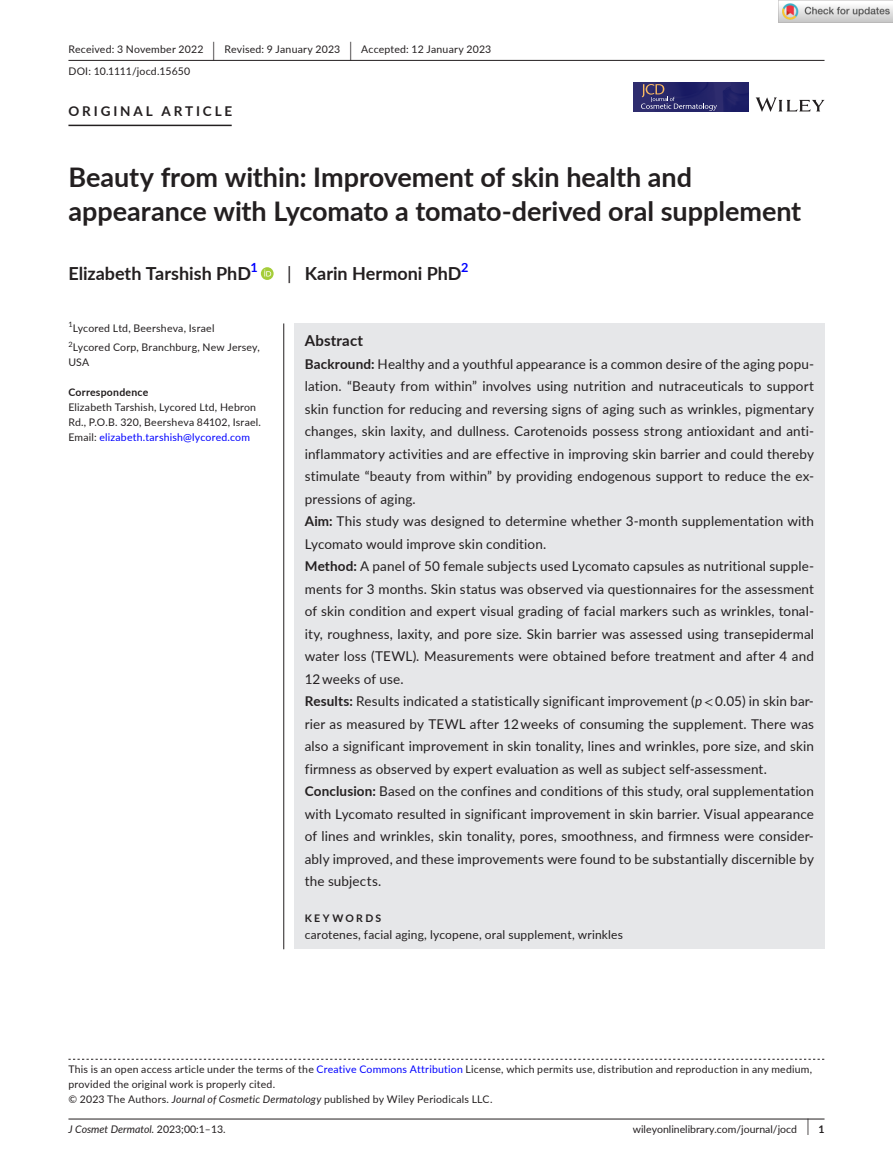
<style>
.page{position:relative;width:893px;height:1174px;background:#fff}
.page>*{position:absolute;margin:0;border:0;box-sizing:border-box;transform-origin:0 0}
.t1{font:700 27px/34.5px "Lato";color:#231f20}
.t2{font:700 18px "Lato";color:#231f20}
.t3{font:700 15px "Lato";letter-spacing:.015em;color:#231f20}
.t4{font:13.5px/22.5px "Lato";letter-spacing:.01em;color:#231f20}
.t5{font:700 13.5px "Lato";letter-spacing:.215em;color:#231f20}
.t6{font:700 12.6px "Lato";color:#00f}
.t7{font:12px "Lato";letter-spacing:.015em;color:#231f20}
.t8{font:10.5px/15px "Lato";letter-spacing:.02em;color:#231f20}
.t9{font:10.5px "Lato";color:#231f20}
.t10{font:italic 10.5px "Lato";color:#231f20}
.t11{font:700 10.5px "Lato";letter-spacing:.02em;color:#231f20}
.t12{font:700 10.5px "Lato";letter-spacing:.22em;color:#231f20}
.t13{font:7.35px "Lato";color:#231f20}
.s1{font-size:19.65px}
.s2{font-weight:400}
.s3{color:#00f}
.s4{font-weight:700}
.s5{font-style:italic}
.s6{font-family:"STIX"}
.s7{font-style:normal}
.s8{font-size:17.4px}
</style>
<div class="page">
<hr style="left:68px;top:1118px;width:756px;height:1px;background:#231f20">
<svg style="left:756px;top:97px;width:68px;height:15px"></svg>
<img style="left:633px;top:82px;width:115px;height:30px">
<svg style="left:641px;top:84px;width:76px;height:27px;background:#3c3a73"></svg>
<hr style="left:68px;top:60px;width:756px;height:1px;background:#231f20">
<hr style="left:68px;top:125px;width:164px;height:1px;background:#231f20">
<svg style="left:261px;top:267px;width:13px;height:13px"></svg>
<svg style="left:264px;top:269px;width:7px;height:7px"></svg>
<svg style="left:68px;top:1058px;width:756px;height:1px"></svg>
<div style="left:294px;top:323px;width:530px;height:626px;background:#e6e7e9"></div>
<hr style="left:283px;top:323px;width:1px;height:626px;background:#231f20">
<img style="left:779px;top:0;width:114px;height:23px">
<p class="t8" style="left:68px;top:38px;width:424px;line-height:21.8px">Received: 3 November 2022 <span class="s1">|</span> Revised: 9 January 2023 <span class="s1">|</span> Accepted: 12 January 2023<br>DOI: 10.1111/jocd.15650</p>
<p class="t5" style="left:68px;top:101px;width:165px">ORIGINAL ARTICLE</p>
<h1 class="t1" style="left:68px;top:159px;width:734px">Beauty from within: Improvement of skin health and appearance with Lycomato a tomato-derived oral supplement</h1>
<h2 class="t2" style="left:68px;top:260px;width:184px">Elizabeth Tarshish PhD</h2>
<p class="t6" style="left:251px;top:258px;width:9px">1</p>
<h2 class="t2" style="left:287px;top:260px;width:176px"><span class="s2">|</span> Karin Hermoni PhD</h2>
<p class="t6" style="left:461px;top:258px;width:9px">2</p>
<p class="t13" style="left:68px;top:319px;width:6px">1</p>
<p class="t8" style="left:73px;top:320px;width:143px">Lycored Ltd, Beersheva, Israel</p>
<p class="t13" style="left:68px;top:339px;width:6px">2</p>
<p class="t8" style="left:68px;top:340px;width:193px;text-indent:4px">Lycored Corp, Branchburg, New Jersey,<br>USA</p>
<p class="t11" style="left:68px;top:385px;width:81px">Correspondence</p>
<p class="t8" style="left:68px;top:400px;width:194px">Elizabeth Tarshish, Lycored Ltd, Hebron<br>Rd., P.O.B. 320, Beersheva 84102, Israel.<br>Email: <span class="s3">elizabeth.tarshish@lycored.com</span></p>
<p class="t3" style="left:305px;top:329px;width:60px">Abstract</p>
<p class="t4" style="left:305px;top:352px;width:511px"><span class="s4">Backround:</span> Healthy and a youthful appearance is a common desire of the aging popu&shy;lation. “Beauty from within” involves using nutrition and nutraceuticals to support skin function for reducing and reversing signs of aging such as wrinkles, pigmentary changes, skin laxity, and dullness. Carotenoids possess strong antioxidant and anti&shy;inflammatory activities and are effective in improving skin barrier and could thereby stimulate “beauty from within” by providing endogenous support to reduce the ex&shy;pressions of aging.<br><span class="s4">Aim:</span> This study was designed to determine whether 3-month supplementation with Lycomato would improve skin condition.<br><span class="s4">Method:</span> A panel of 50 female subjects used Lycomato capsules as nutritional supple&shy;ments for 3 months. Skin status was observed via questionnaires for the assessment of skin condition and expert visual grading of facial markers such as wrinkles, tonal&shy;ity, roughness, laxity, and pore size. Skin barrier was assessed using transepidermal water loss (TEWL). Measurements were obtained before treatment and after 4 and 12 weeks of use.<br><span class="s4">Results:</span> Results indicated a statistically significant improvement (<span class="s5">p</span><span class="s6">&lt;</span> 0.05) in skin bar&shy;rier as measured by TEWL after 12 weeks of consuming the supplement. There was also a significant improvement in skin tonality, lines and wrinkles, pore size, and skin firmness as observed by expert evaluation as well as subject self-assessment.<br><span class="s4">Conclusion:</span> Based on the confines and conditions of this study, oral supplementation with Lycomato resulted in significant improvement in skin barrier. Visual appearance of lines and wrinkles, skin tonality, pores, smoothness, and firmness were consider&shy;ably improved, and these improvements were found to be substantially discernible by the subjects.</p>
<p class="t12" style="left:305px;top:910px;width:78px">KEYWORDS</p>
<p class="t7" style="left:305px;top:925px;width:320px">carotenes, facial aging, lycopene, oral supplement, wrinkles</p>
<p class="t8" style="left:68px;top:1061px;width:745px">This is an open access article under the terms of the <span class="s3">Creative Commons Attribution</span> License, which permits use, distribution and reproduction in any medium, provided the original work is properly cited.<br>© 2023 The Authors. <span class="s5">Journal of Cosmetic Dermatology</span> published by Wiley Periodicals LLC.</p>
<p class="t10" style="left:68px;top:1121px;width:159px">J Cosmet Dermatol. <span class="s7">2023;00:1–13.</span></p>
<p class="t9" style="left:633px;top:1121px;width:193px">wileyonlinelibrary.com/journal/jocd <span class="s8">|</span> <span class="s4">1</span></p>
</div>
